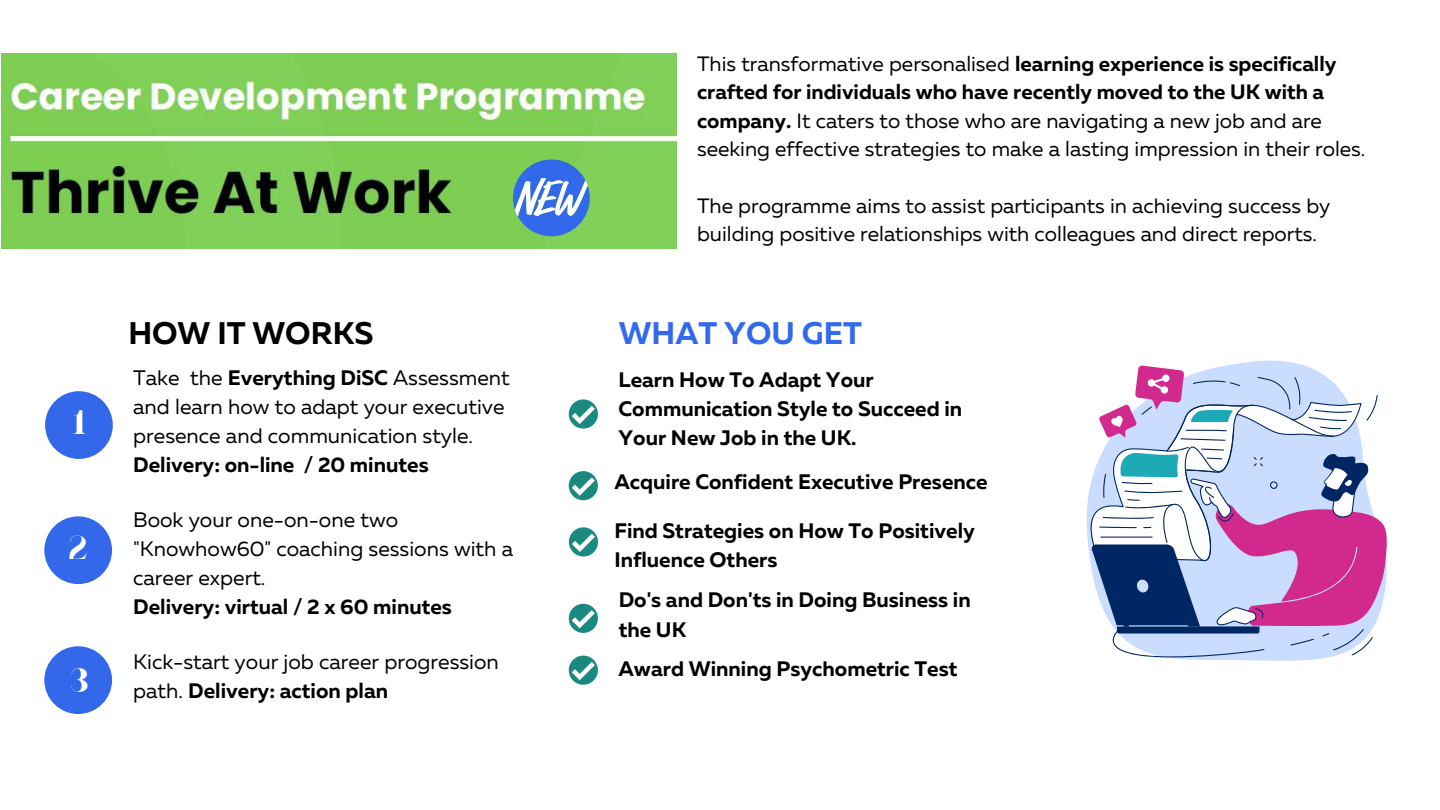
<style>
.page{position:relative;width:1440px;height:810px;background:#fff}
.page>*{position:absolute;margin:0;border:0;box-sizing:border-box;transform-origin:0 0}
.t1{font:700 31.2px "Muller";color:#336aeb}
.t2{font:700 31.2px "Muller";color:#000}
.t3{font:27.5px "London";color:#fff}
.t4{font:700 21px/29px "Muller";color:#000}
.t5{font:21px/29px "Muller";color:#000}
.t6{font:20.7px/28.4px "Muller";color:#000}
.s1{font-weight:700}
</style>
<div class="page">
<svg style="left:569px;top:399px;width:29px;height:30px"></svg>
<svg style="left:569px;top:471px;width:29px;height:29px"></svg>
<svg style="left:569px;top:527px;width:29px;height:29px"></svg>
<svg style="left:569px;top:604px;width:29px;height:29px"></svg>
<svg style="left:569px;top:656px;width:29px;height:29px"></svg>
<div style="left:44px;top:516px;width:68px;height:68px;background:#3368ea;border-radius:50%"></div>
<div style="left:44px;top:646px;width:68px;height:68px;background:#3368ea;border-radius:50%"></div>
<div style="left:45px;top:391px;width:68px;height:68px;background:#3368ea;border-radius:50%"></div>
<img style="left:2px;top:54px;width:675px;height:194px">
<svg style="left:513px;top:159px;width:77px;height:77px"></svg>
<svg style="left:1156px;top:360px;width:173px;height:301px"></svg>
<svg style="left:1086px;top:365px;width:301px;height:292px"></svg>
<h2 class="t3" style="left:72px;top:403px;width:16px">1</h2>
<h2 class="t3" style="left:68px;top:528px;width:21px">2</h2>
<h2 class="t3" style="left:70px;top:661px;width:21px">3</h2>
<h1 class="t2" style="left:128px;top:320px;width:246px">HOW IT WORKS</h1>
<p class="t5" style="left:133px;top:365px;width:378px">Take the <span class="s1">Everything DiSC</span> Assessment and learn how to adapt your executive presence and communication style.</p>
<p class="t4" style="left:133px;top:452px;width:297px">Delivery: on-line / 20 minutes</p>
<p class="t5" style="left:133px;top:507px;width:381px">Book your one-on-one two "Knowhow60" coaching sessions with a career expert.</p>
<p class="t4" style="left:133px;top:594px;width:320px">Delivery: virtual / 2 x 60 minutes</p>
<p class="t5" style="left:133px;top:649px;width:367px">Kick-start your job career progression path. <span class="s1">Delivery: action plan</span></p>
<p class="t6" style="left:697px;top:51px;width:670px">This transformative personalised <span class="s1">learning experience is specifically crafted for individuals who have recently moved to the UK with a company.</span> It caters to those who are navigating a new job and are seeking effective strategies to make a lasting impression in their roles.</p>
<p class="t6" style="left:697px;top:193px;width:635px">The programme aims to assist participants in achieving success by building positive relationships with colleagues and direct reports.</p>
<h1 class="t1" style="left:619px;top:320px;width:245px">WHAT YOU GET</h1>
<p class="t4" style="left:619px;top:367px;width:345px">Learn How To Adapt Your<br>Communication Style to Succeed in<br>Your New Job in the UK.</p>
<p class="t4" style="left:614px;top:469px;width:375px">Acquire Confident Executive Presence</p>
<p class="t4" style="left:614px;top:517px;width:362px">Find Strategies on How To Positively<br>Influence Others</p>
<p class="t4" style="left:619px;top:587px;width:354px">Do's and Don'ts in Doing Business in the UK</p>
<p class="t4" style="left:618px;top:656px;width:341px">Award Winning Psychometric Test</p>
</div>
